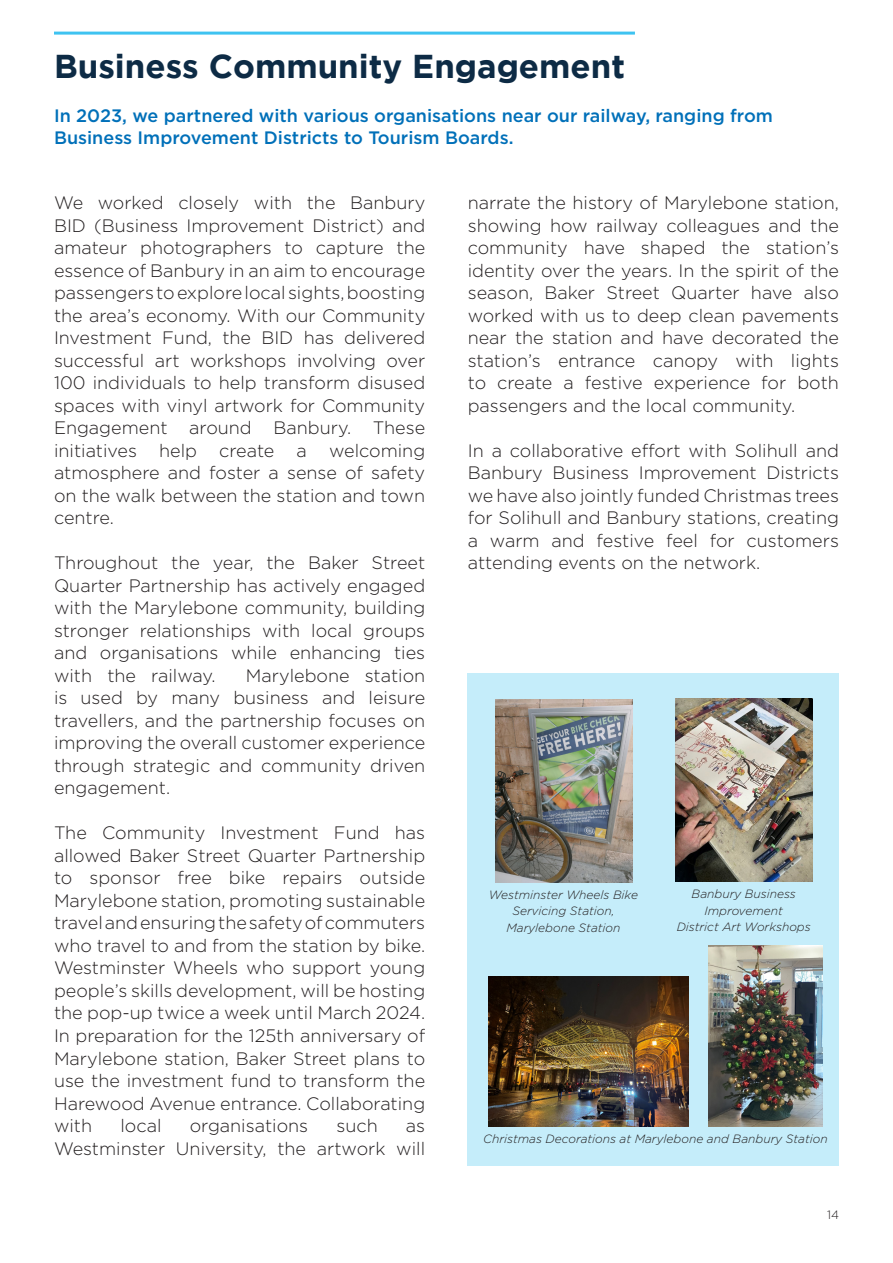
<style>
.page{position:relative;width:893px;height:1263px;background:#fff}
.page>*{position:absolute;margin:0;border:0;box-sizing:border-box;transform-origin:0 0}
.t1{font:700 33px "Gotham";color:#0d2b45}
.t2{font:300 18px/22.5px "Gotham";color:#231f20;text-align:justify}
.t3{font:500 18px/22.5px "Gotham";color:#0070b9}
.t4{font:italic 300 12px/16.5px "Gotham";color:#231f20;text-align:center}
.t5{font:300 12px "Gotham";color:#231f20}
</style>
<div class="page">
<div style="left:468px;top:673px;width:371px;height:492px;background:#c5edfa"></div>
<hr style="left:54px;top:32px;width:581px;height:3px;background:#3ec3f1">
<img style="left:675px;top:698px;width:138px;height:183px">
<img style="left:495px;top:699px;width:138px;height:183px">
<img style="left:708px;top:946px;width:115px;height:181px">
<img style="left:488px;top:976px;width:201px;height:151px">
<h1 class="t1" style="left:54px;top:47px;width:572px">Business Community Engagement</h1>
<p class="t3" style="left:54px;top:104px;width:720px">In 2023, we partnered with various organisations near our railway, ranging from<br>Business Improvement Districts to Tourism Boards.</p>
<p class="t2" style="left:54px;top:191px;width:373px">We worked closely with the Banbury BID (Business Improvement District) and amateur photographers to capture the essence of Banbury in an aim to encourage passengers to explore local sights, boosting the area’s economy. With our Community Investment Fund, the BID has delivered successful art workshops involving over 100 individuals to help transform disused spaces with vinyl artwork for Community Engagement around Banbury. These initiatives help create a welcoming atmosphere and foster a sense of safety on the walk between the station and town centre.</p>
<p class="t2" style="left:54px;top:551px;width:373px">Throughout the year, the Baker Street Quarter Partnership has actively engaged with the Marylebone community, building stronger relationships with local groups and organisations while enhancing ties with the railway.</p>
<p class="t2" style="left:54px;top:664px;width:373px;text-indent:192px">Marylebone station is used by many business and leisure travellers, and the partnership focuses on improving the overall customer experience through strategic and community driven engagement.</p>
<p class="t2" style="left:54px;top:821px;width:373px">The Community Investment Fund has allowed Baker Street Quarter Partnership to sponsor free bike repairs outside Marylebone station, promoting sustainable travel and ensuring the safety of commuters who travel to and from the station by bike.<br>Westminster Wheels who support young people’s skills development, will be hosting the pop-up twice a week until March 2024.<br>In preparation for the 125th anniversary of Marylebone station, Baker Street plans to use the investment fund to transform the Harewood Avenue entrance. Collaborating with</p>
<p class="t2" style="left:120px;top:1114px;width:43px">local</p>
<p class="t2" style="left:190px;top:1114px;width:120px">organisations</p>
<p class="t2" style="left:336px;top:1114px;width:43px">such</p>
<p class="t2" style="left:54px;top:1114px;width:373px;text-align:right">as<br>Westminster University, the artwork will</p>
<p class="t2" style="left:468px;top:191px;width:373px">narrate the history of Marylebone station, showing how railway colleagues and the community have shaped the station’s identity over the years. In the spirit of the season, Baker Street Quarter have also worked with us to deep clean pavements near the station and have decorated the station’s entrance canopy with lights to create a festive experience for both passengers and the local community.</p>
<p class="t2" style="left:468px;top:439px;width:373px">In a collaborative effort with Solihull and Banbury Business Improvement Districts we have also jointly funded Christmas trees for Solihull and Banbury stations, creating a warm and festive feel for customers attending events on the network.</p>
<p class="t4" style="left:489px;top:886px;width:151px">Westminster Wheels Bike<br>Servicing Station,<br>Marylebone Station</p>
<p class="t4" style="left:677px;top:885px;width:136px">Banbury Business<br>Improvement<br>District Art Workshops</p>
<p class="t4" style="left:483px;top:1130px;width:346px">Christmas Decorations at Marylebone and Banbury Station</p>
<p class="t5" style="left:827px;top:1207px;width:13px">14</p>
</div>
